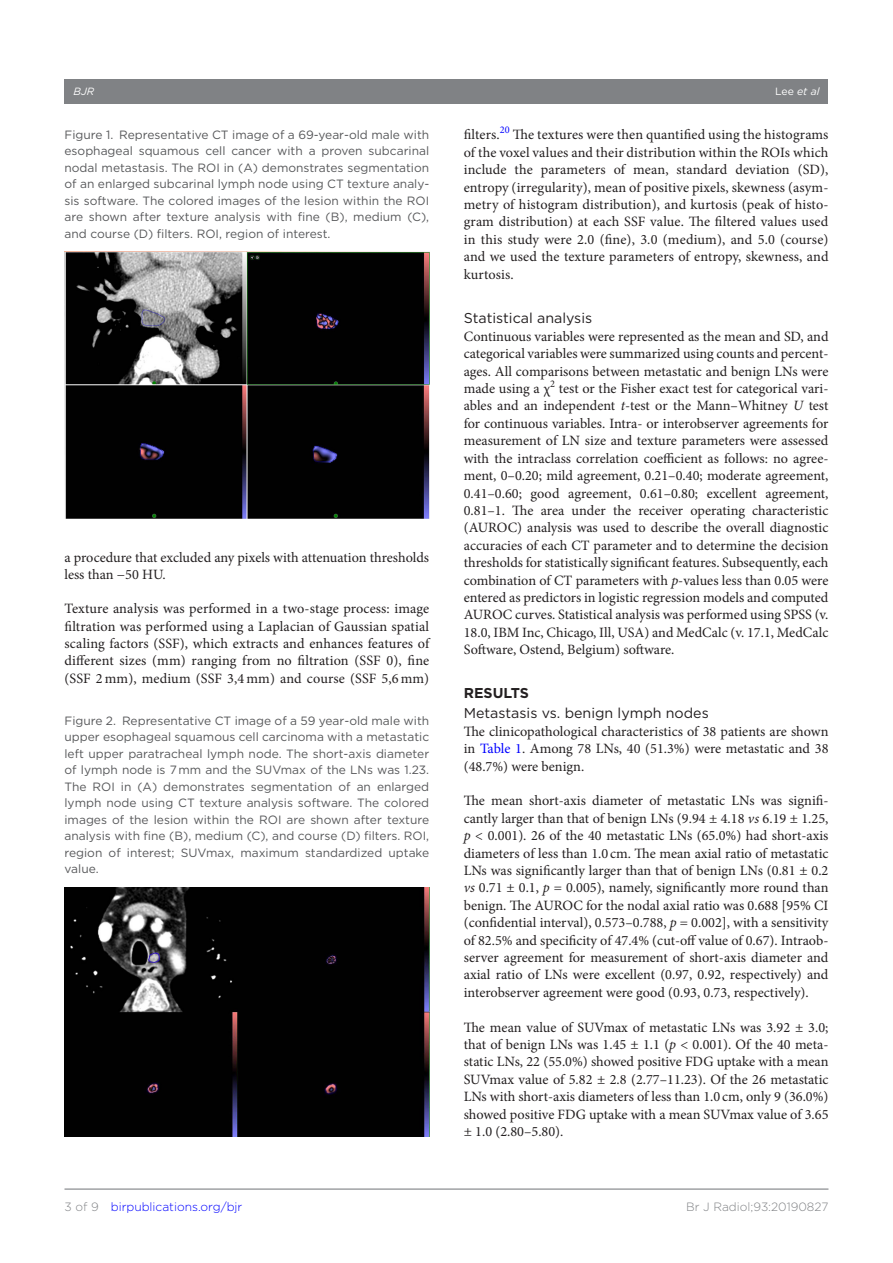
<style>
.page{position:relative;width:893px;height:1263px;background:#fff}
.page>*{position:absolute;margin:0;border:0;box-sizing:border-box;transform-origin:0 0}
.t1{font:14.25px/17.4px "Minion Pro";color:#231f20;text-align:justify}
.t2{font:14.25px "Gotham";color:#231f20}
.t3{font:700 14.25px "Gotham";color:#231f20}
.t4{font:12px/16.5px "Gotham";color:#57585a;text-align:justify}
.t5{font:300 12px "Gotham";color:#00f}
.t6{font:300 12px "Gotham";color:#808285}
.t7{font:italic 10.5px "Gotham";color:#fff}
.s1{font-style:normal}
.s2{color:#808285}
.s3{font-style:italic}
.s4{color:#00f}
</style>
<div class="page">
<div style="left:64px;top:79px;width:764px;height:24px;background:#808285"></div>
<hr style="left:64px;top:1188px;width:764px;height:2px;background:#808285">
<img style="left:64px;top:252px;width:365px;height:266px">
<img style="left:64px;top:887px;width:365px;height:249px">
<p class="t7" style="left:74px;top:85px;width:22px">BJR</p>
<p class="t7" style="left:775px;top:86px;width:46px"><span class="s1">Lee</span> et al</p>
<p class="t4" style="left:64px;top:126px;width:366px">Figure 1. Representative CT image of a 69-year-old male with esophageal squamous cell cancer with a proven subcarinal nodal metastasis. The ROI in (A) demonstrates segmentation of an enlarged subcarinal lymph node using CT texture analy&shy;sis software. The colored images of the lesion within the ROI are shown after texture analysis with fine (B), medium (C), and course (D) filters. ROI, region of interest.</p>
<p class="t1" style="left:64px;top:549px;width:366px">a procedure that excluded any pixels with attenuation thresholds less than −50 HU.</p>
<p class="t1" style="left:64px;top:600px;width:366px">Texture analysis was performed in a two-stage process: image filtration was performed using a Laplacian of Gaussian spatial scaling factors (SSF), which extracts and enhances features of different sizes (mm) ranging from no filtration (SSF 0), fine (SSF 2 mm), medium (SSF 3,4 mm) and course (SSF 5,6 mm)</p>
<p class="t4" style="left:64px;top:712px;width:366px">Figure 2. Representative CT image of a 59 year-old male with upper esophageal squamous cell carcinoma with a metastatic left upper paratracheal lymph node. The short-axis diameter of lymph node is 7 mm and the SUVmax of the LNs was 1.23.<br>The ROI in (A) demonstrates segmentation of an enlarged lymph node using CT texture analysis software. The colored images of the lesion within the ROI are shown after texture analysis with fine (B), medium (C), and course (D) filters. ROI, region of interest; SUVmax, maximum standardized uptake value.</p>
<p class="t5" style="left:64px;top:1199px;width:179px"><span class="s2">3 of 9</span> birpublications.org/bjr</p>
<p class="t1" style="left:464px;top:126px;width:366px">filters.<sup>20</sup> The textures were then quantified using the histograms of the voxel values and their distribution within the ROIs which include the parameters of mean, standard deviation (SD), entropy (irregularity), mean of positive pixels, skewness (asym&shy;metry of histogram distribution), and kurtosis (peak of histo&shy;gram distribution) at each SSF value. The filtered values used in this study were 2.0 (fine), 3.0 (medium), and 5.0 (course) and we used the texture parameters of entropy, skewness, and kurtosis.</p>
<p class="t2" style="left:464px;top:308px;width:130px">Statistical analysis</p>
<p class="t1" style="left:464px;top:328px;width:366px">Continuous variables were represented as the mean and SD, and categorical variables were summarized using counts and percent&shy;ages. All comparisons between metastatic and benign LNs were made using a χ<sup>2</sup> test or the Fisher exact test for categorical vari&shy;ables and an independent <span class="s3">t</span>-test or the Mann–Whitney <span class="s3">U</span> test for continuous variables. Intra- or interobserver agreements for measurement of LN size and texture parameters were assessed with the intraclass correlation coefficient as follows: no agree&shy;ment, 0–0.20; mild agreement, 0.21–0.40; moderate agreement, 0.41–0.60; good agreement, 0.61–0.80; excellent agreement, 0.81–1. The area under the receiver operating characteristic (AUROC) analysis was used to describe the overall diagnostic accuracies of each CT parameter and to determine the decision thresholds for statistically significant features. Subsequently, each combination of CT parameters with <span class="s3">p</span>-values less than 0.05 were entered as predictors in logistic regression models and computed AUROC curves. Statistical analysis was performed using SPSS (v.<br>18.0, IBM Inc, Chicago, Ill, USA) and MedCalc (v. 17.1, MedCalc Software, Ostend, Belgium) software.</p>
<p class="t3" style="left:464px;top:683px;width:57px">RESULTS</p>
<p class="t2" style="left:464px;top:703px;width:247px">Metastasis vs. benign lymph nodes</p>
<p class="t1" style="left:464px;top:723px;width:366px">The clinicopathological characteristics of 38 patients are shown in <span class="s4">Table 1</span>. Among 78 LNs, 40 (51.3%) were metastatic and 38 (48.7%) were benign.</p>
<p class="t1" style="left:464px;top:792px;width:366px">The mean short-axis diameter of metastatic LNs was signifi&shy;cantly larger than that of benign LNs (9.94 ± 4.18 <span class="s3">vs</span> 6.19 ± 1.25, <span class="s3">p</span> &lt; 0.001). 26 of the 40 metastatic LNs (65.0%) had short-axis diameters of less than 1.0 cm. The mean axial ratio of metastatic LNs was significantly larger than that of benign LNs (0.81 ± 0.2 <span class="s3">vs</span> 0.71 ± 0.1, <span class="s3">p</span> = 0.005), namely, significantly more round than benign. The AUROC for the nodal axial ratio was 0.688 [95% CI (confidential interval), 0.573–0.788, <span class="s3">p</span> = 0.002], with a sensitivity of 82.5% and specificity of 47.4% (cut-off value of 0.67). Intraob&shy;server agreement for measurement of short-axis diameter and axial ratio of LNs were excellent (0.97, 0.92, respectively) and interobserver agreement were good (0.93, 0.73, respectively).</p>
<p class="t1" style="left:464px;top:1018px;width:366px">The mean value of SUVmax of metastatic LNs was 3.92 ± 3.0; that of benign LNs was 1.45 ± 1.1 (<span class="s3">p</span> &lt; 0.001). Of the 40 meta&shy;static LNs, 22 (55.0%) showed positive FDG uptake with a mean SUVmax value of 5.82 ± 2.8 (2.77–11.23). Of the 26 metastatic LNs with short-axis diameters of less than 1.0 cm, only 9 (36.0%) showed positive FDG uptake with a mean SUVmax value of 3.65 ± 1.0 (2.80–5.80).</p>
<p class="t6" style="left:686px;top:1199px;width:144px">Br J Radiol;93:20190827</p>
</div>
